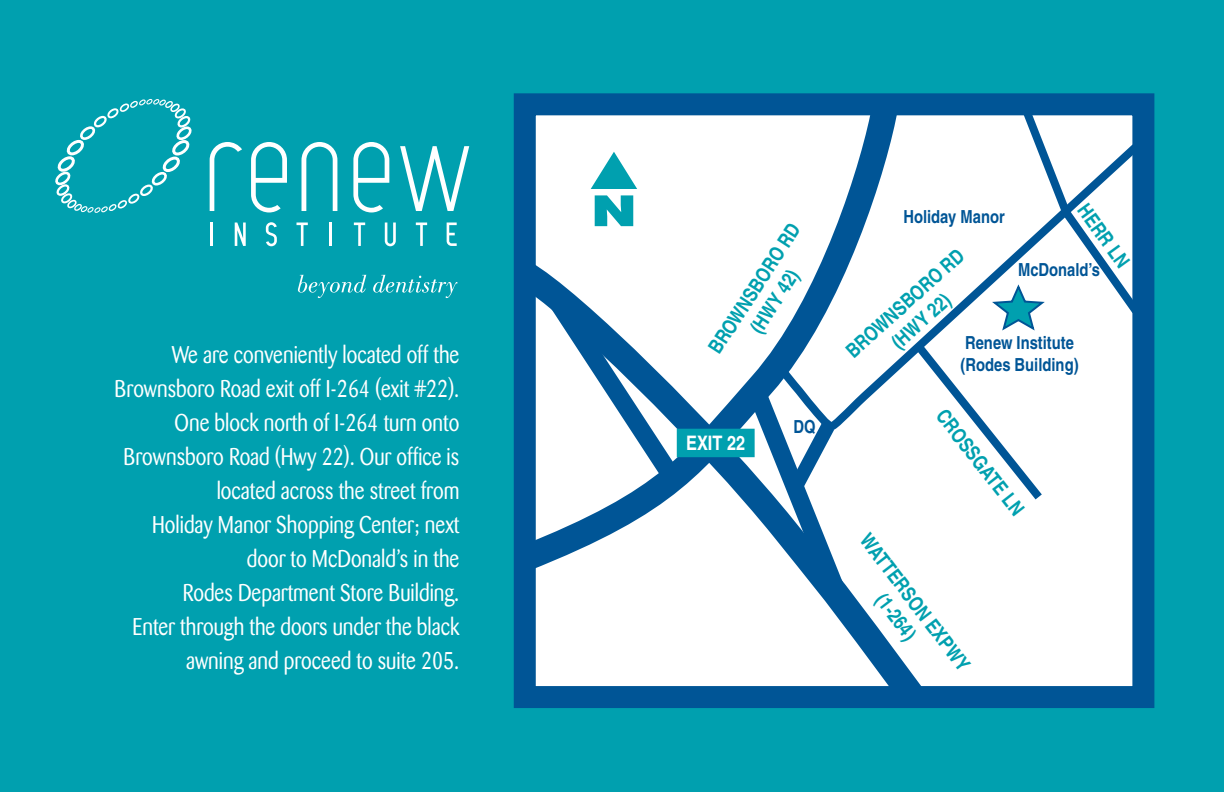
<style>
.page{position:relative;width:1224px;height:792px;background:#00a0af}
.page>*{position:absolute;margin:0;border:0;box-sizing:border-box;transform-origin:0 0}
.t1{font:24px/34px "Barmeno";color:#fff;text-align:right;scale:.85 1}
.t2{font:700 condensed 20px/24px "Helvetica";color:#00a0af;text-align:center}
.t3{font:700 condensed 20px "Helvetica";color:#fff}
.t4{font:700 condensed 18px/21.6px "Helvetica";color:#005596}
</style>
<div class="page">
<svg style="left:55px;top:99px;width:136px;height:114px"></svg>
<svg style="left:210px;top:142px;width:32px;height:69px"></svg>
<svg style="left:251px;top:142px;width:36px;height:70px"></svg>
<svg style="left:302px;top:142px;width:35px;height:69px"></svg>
<svg style="left:353px;top:142px;width:36px;height:70px"></svg>
<svg style="left:400px;top:146px;width:69px;height:65px"></svg>
<svg style="left:298px;top:275px;width:68px;height:23px"></svg>
<svg style="left:373px;top:275px;width:85px;height:23px"></svg>
<hr style="left:210px;top:223px;width:2px;height:23px;background:#fff">
<svg style="left:235px;top:223px;width:11px;height:23px"></svg>
<svg style="left:266px;top:222px;width:11px;height:24px"></svg>
<svg style="left:297px;top:223px;width:11px;height:23px"></svg>
<hr style="left:329px;top:223px;width:3px;height:23px;background:#fff">
<svg style="left:354px;top:223px;width:11px;height:23px"></svg>
<svg style="left:385px;top:223px;width:11px;height:23px"></svg>
<svg style="left:416px;top:223px;width:11px;height:23px"></svg>
<svg style="left:447px;top:223px;width:10px;height:23px"></svg>
<div style="left:514px;top:93px;width:640px;height:615px;background:#fff;border:22px solid #005596"></div>
<svg style="left:513px;top:93px;width:402px;height:144px"></svg>
<svg style="left:513px;top:237px;width:436px;height:471px"></svg>
<svg style="left:530px;top:273px;width:171px;height:235px"></svg>
<svg style="left:769px;top:137px;width:139px;height:300px"></svg>
<div style="left:678px;top:430px;width:76px;height:26px;background:#00a0af"></div>
<div style="left:677px;top:429px;width:78px;height:28px;border:2px solid #00a0af"></div>
<svg style="left:908px;top:95px;width:239px;height:413px"></svg>
<svg style="left:589px;top:151px;width:50px;height:75px"></svg>
<svg style="left:736px;top:375px;width:131px;height:257px"></svg>
<p class="t1" style="left:115px;top:338px;width:407px">We are conveniently located off the Brownsboro Road exit off I-264 (exit #22).<br>One block north of I-264 turn onto Brownsboro Road (Hwy 22). Our office is located across the street from<br>Holiday Manor Shopping Center; next door to McDonald’s in the<br>Rodes Department Store Building.<br>Enter through the doors under the black awning and proceed to suite 205.</p>
<p class="t2" style="left:703px;top:345px;width:152px;rotate:-57deg">BROWNSBORO RD (HWY 42)</p>
<p class="t3" style="left:686px;top:431px;width:61px">EXIT 22</p>
<p class="t4" style="left:794px;top:416px;width:24px">DQ</p>
<p class="t2" style="left:1092px;top:199px;width:74px;rotate:54deg">HERR LN</p>
<p class="t4" style="left:903px;top:206px;width:103px">Holiday Manor</p>
<p class="t2" style="left:841px;top:344px;width:152px;rotate:-42deg">BROWNSBORO RD (HWY 22)</p>
<p class="t4" style="left:1018px;top:259px;width:83px">McDonald’s</p>
<p class="t4" style="left:961px;top:332px;width:120px">Renew Institute (Rodes Building)</p>
<p class="t2" style="left:950px;top:404px;width:130px;rotate:52deg">CROSSGATE LN</p>
<p class="t2" style="left:875px;top:528px;width:169px;rotate:53deg">WATTERSON EXPWY (1-264)</p>
</div>
